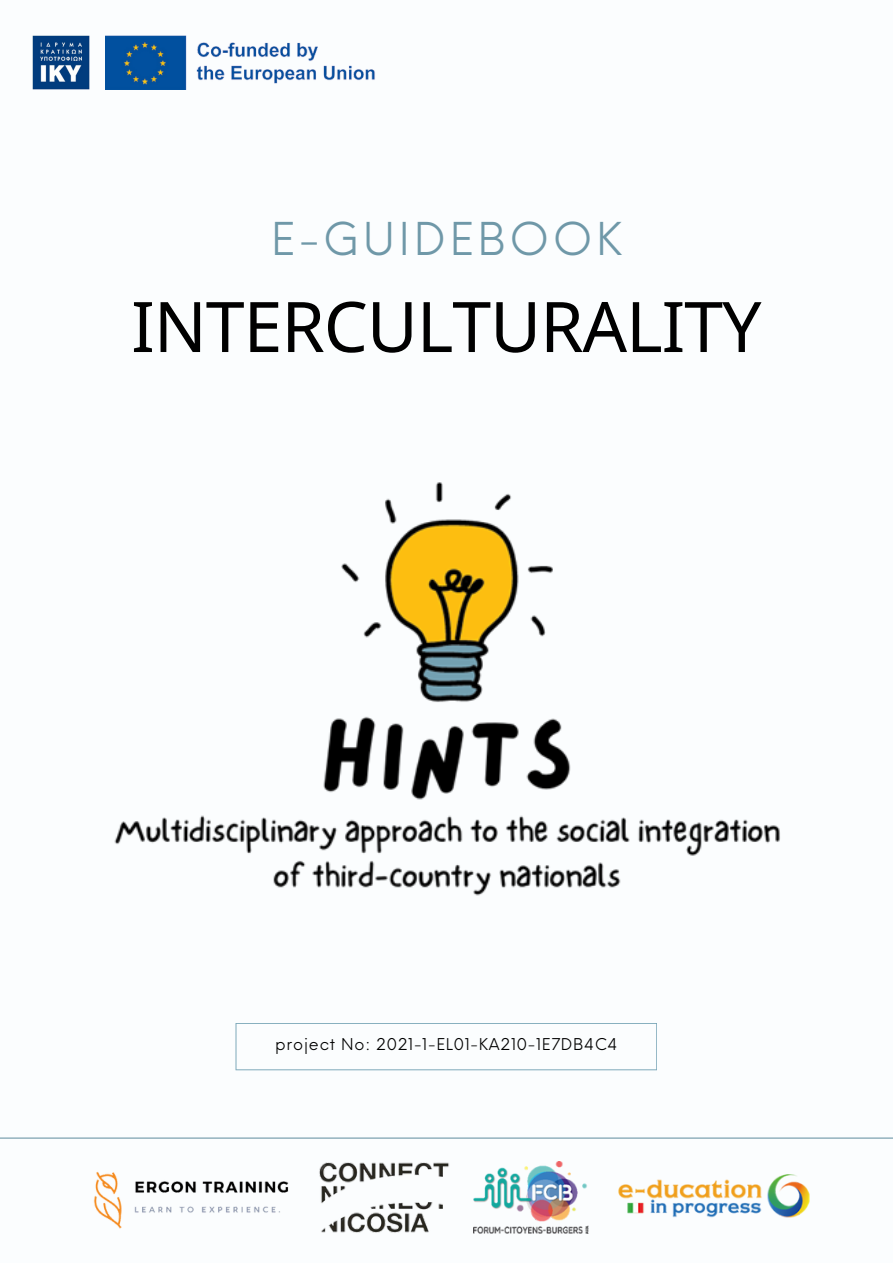
<style>
.page{position:relative;width:893px;height:1264px;background:#fff}
.page>*{position:absolute;margin:0;border:0;box-sizing:border-box;transform-origin:0 0}
.t1{font:69.75px "Noto Sans";letter-spacing:-.015em;color:#000}
.t2{font:44.1px "Neue Einstellung";letter-spacing:.08em;color:#6f98a8}
.t3{font:15.9px "Neue Einstellung";letter-spacing:.05em;color:#000}
</style>
<div class="page">
<div style="left:0;top:0;width:892px;height:1262px;background:#fbfdfe"></div>
<svg style="left:235px;top:1023px;width:422px;height:47px"></svg>
<img style="left:114px;top:482px;width:666px;height:414px">
<img style="left:105px;top:36px;width:270px;height:54px">
<img style="left:32px;top:36px;width:58px;height:54px">
<img style="left:93px;top:1171px;width:196px;height:58px">
<img style="left:618px;top:1174px;width:192px;height:44px">
<img style="left:473px;top:1161px;width:115px;height:72px">
<img style="left:319px;top:1162px;width:130px;height:71px">
<hr style="left:0;top:1137px;width:892px;height:1px;background:#6f98a8">
<p class="t2" style="left:271px;top:200px;width:352px">E-GUIDEBOOK</p>
<p class="t1" style="left:131px;top:277px;width:631px">INTERCULTURALITY</p>
<p class="t3" style="left:275px;top:1029px;width:343px">project No: 2021-1-EL01-KA210-1E7DB4C4</p>
</div>
